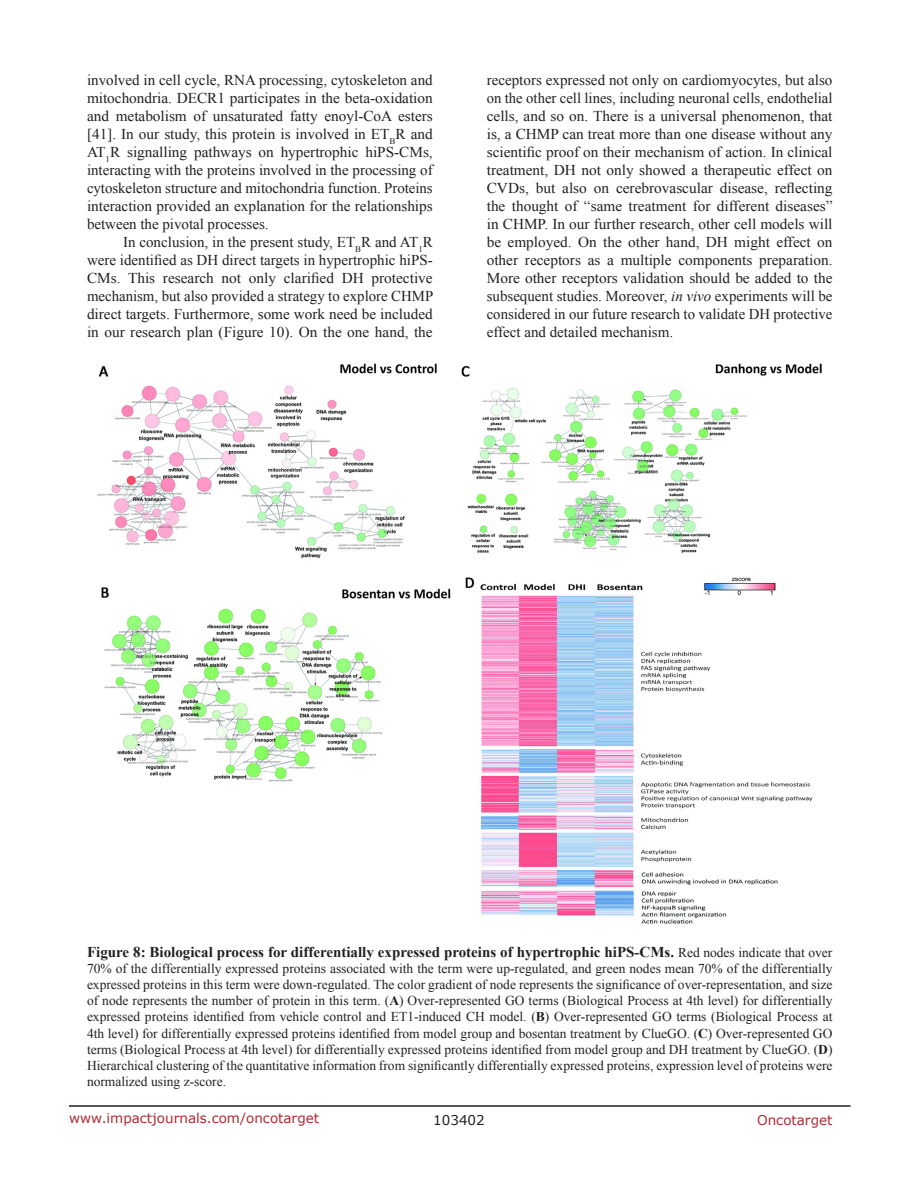
<style>
.page{position:relative;width:918px;height:1188px;background:#fff}
.page>*{position:absolute;margin:0;border:0;box-sizing:border-box;transform-origin:0 0}
.BodyText{font:15px/18px "Times New Roman";color:#231f20;text-align:justify}
.FigureText{font:700 15px "Times New Roman";color:#231f20}
.FigureText-2{font:13.5px/16.2px "Times New Roman";color:#231f20;text-align:justify}
.t1{font:13.5px "Verdana";color:#ac2b31}
.t2{font:13.5px "Verdana";color:#231f20}
.s1{font-style:italic}
.s2{font-weight:400;font-size:13.5px}
.s3{font-weight:700}
</style>
<div class="page">
<hr style="left:69px;top:1105px;width:781px;height:2px;background:#231f20">
<img style="left:98px;top:363px;width:724px;height:561px">
<p class="BodyText" style="left:87px;top:71px;width:347px">involved in cell cycle, RNA processing, cytoskeleton and mitochondria. DECR1 participates in the beta-oxidation and metabolism of unsaturated fatty enoyl-CoA esters [41]. In our study, this protein is involved in ET<sub>B</sub>R and AT<sub>1</sub>R signalling pathways on hypertrophic hiPS-CMs, interacting with the proteins involved in the processing of cytoskeleton structure and mitochondria function. Proteins interaction provided an explanation for the relationships between the pivotal processes.</p>
<p class="BodyText" style="left:87px;top:233px;width:348px;text-indent:36px">In conclusion, in the present study, ET<sub>B</sub>R and AT<sub>1</sub>R were identified as DH direct targets in hypertrophic hiPS-CMs. This research not only clarified DH protective mechanism, but also provided a strategy to explore CHMP direct targets. Furthermore, some work need be included in our research plan (Figure 10). On the one hand, the</p>
<p class="BodyText" style="left:487px;top:71px;width:347px">receptors expressed not only on cardiomyocytes, but also on the other cell lines, including neuronal cells, endothelial cells, and so on. There is a universal phenomenon, that is, a CHMP can treat more than one disease without any scientific proof on their mechanism of action. In clinical treatment, DH not only showed a therapeutic effect on CVDs, but also on cerebrovascular disease, reflecting the thought of “same treatment for different diseases” in CHMP. In our further research, other cell models will be employed. On the other hand, DH might effect on other receptors as a multiple components preparation.<br>More other receptors validation should be added to the subsequent studies. Moreover, <span class="s1">in vivo</span> experiments will be considered in our future research to validate DH protective effect and detailed mechanism.</p>
<p class="FigureText" style="left:87px;top:941px;width:747px">Figure 8: Biological process for differentially expressed proteins of hypertrophic hiPS-CMs. <span class="s2">Red nodes indicate that over</span></p>
<p class="FigureText-2" style="left:87px;top:960px;width:747px">70% of the differentially expressed proteins associated with the term were up-regulated, and green nodes mean 70% of the differentially expressed proteins in this term were down-regulated. The color gradient of node represents the significance of over-representation, and size of node represents the number of protein in this term. (<span class="s3">A</span>) Over-represented GO terms (Biological Process at 4th level) for differentially expressed proteins identified from vehicle control and ET1-induced CH model. (<span class="s3">B</span>) Over-represented GO terms (Biological Process at 4th level) for differentially expressed proteins identified from model group and bosentan treatment by ClueGO. (<span class="s3">C</span>) Over-represented GO terms (Biological Process at 4th level) for differentially expressed proteins identified from model group and DH treatment by ClueGO. (<span class="s3">D</span>)<br>Hierarchical clustering of the quantitative information from significantly differentially expressed proteins, expression level of proteins were normalized using z-score.</p>
<p class="t1" style="left:69px;top:1109px;width:252px">www.impactjournals.com/oncotarget</p>
<p class="t2" style="left:433px;top:1111px;width:53px">103402</p>
<p class="t1" style="left:757px;top:1111px;width:77px">Oncotarget</p>
</div>
